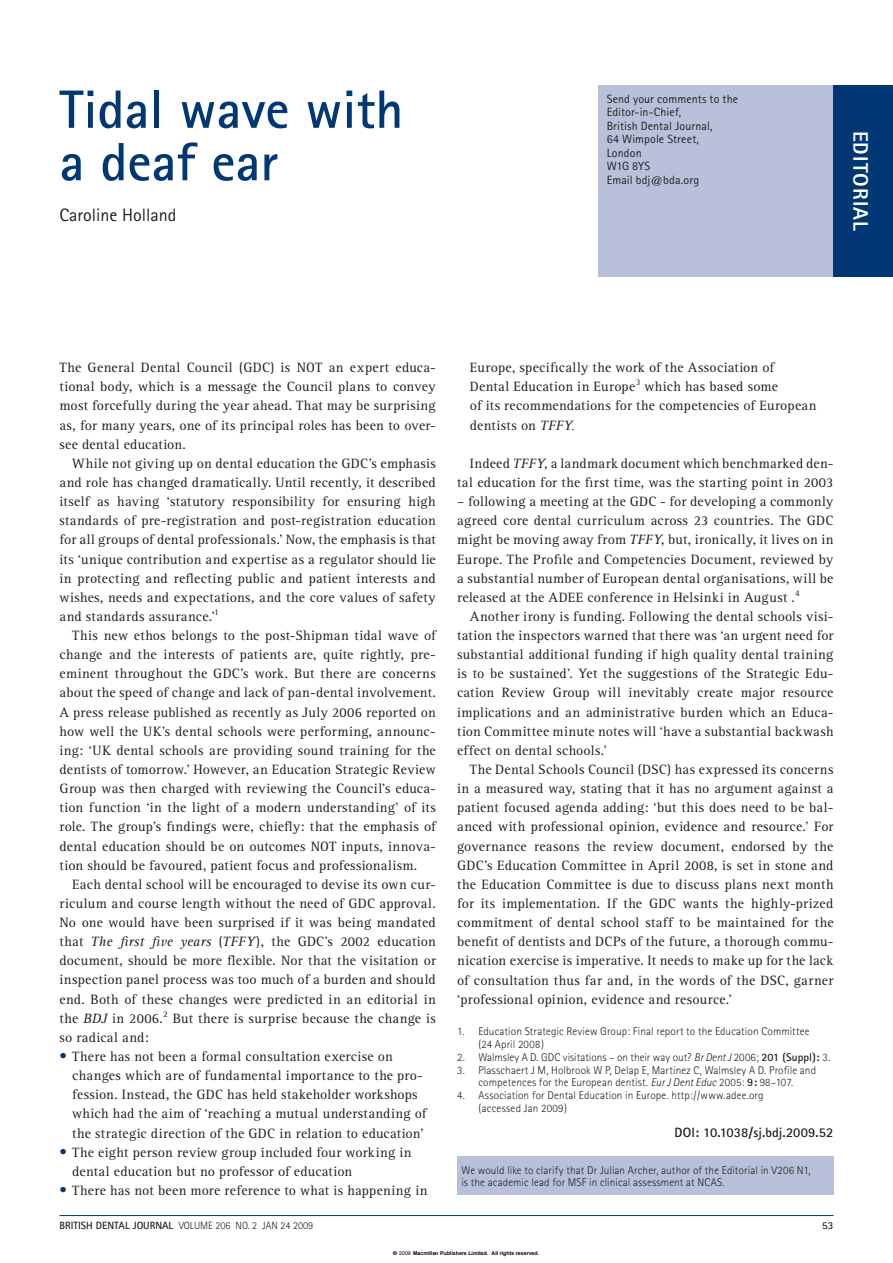
<style>
.page{position:relative;width:893px;height:1263px;background:#fff}
.page>*{position:absolute;margin:0;border:0;box-sizing:border-box;transform-origin:0 0}
.t1{font:700 54px/52.5px "Rotis Sans Serif";color:#013775}
.t2{font:800 21px "Rotis Sans Serif";letter-spacing:.05em;color:#fff}
.t3{font:18px "Rotis Sans Serif";color:#231f20}
.t4{font:13.95px/19.2px "Rotis Serif";letter-spacing:.02em;color:#231f20;text-align:justify}
.t5{font:700 13.5px "Rotis Sans Serif";letter-spacing:.005em;color:#231f20}
.t6{font:12px/13.5px "Rotis Sans Serif";letter-spacing:.01em;color:#231f20}
.t7{font:300 11.25px/12.8px "Rotis Sans Serif";letter-spacing:.01em;color:#231f20}
.t8{font:300 10.5px "Rotis Sans Serif";color:#231f20}
.t9{font:700 10.5px "Rotis Sans Serif";color:#231f20}
.t10{font:700 5.25px "Arial";color:#000}
.s1{font-style:italic}
.s2{font-family:"Rotis Sans Serif";font-size:15px;color:#013775}
.s3{font-family:"Times New Roman";font-style:italic}
.s4{font-weight:700}
.s5{font-family:"Helvetica"}
.s6{font-weight:400}
</style>
<div class="page">
<hr style="left:59px;top:1215px;width:774px;height:1px;background:#013775">
<div style="left:598px;top:85px;width:295px;height:191px;background:#b9c0d9"></div>
<div style="left:833px;top:85px;width:60px;height:191px;background:#013775"></div>
<div style="left:457px;top:1157px;width:376px;height:38px;background:#b9c0d9"></div>
<h1 class="t1" style="left:59px;top:89px;width:345px">Tidal wave with a deaf ear</h1>
<p class="t3" style="left:59px;top:209px;width:118px">Caroline Holland</p>
<p class="t6" style="left:607px;top:93px;width:133px">Send your comments to the<br>Editor-in-Chief,<br>British Dental Journal,<br>64 Wimpole Street,<br>London<br>W1G 8YS<br>Email bdj@bda.org</p>
<h2 class="t2" style="left:868px;top:131px;width:102px;rotate:90deg">EDITORIAL</h2>
<p class="t4" style="left:59px;top:359px;width:378px">The General Dental Council (GDC) is NOT an expert educa&shy;tional body, which is a message the Council plans to convey most forcefully during the year ahead. That may be surprising as, for many years, one of its principal roles has been to over&shy;see dental education.</p>
<p class="t4" style="left:59px;top:455px;width:378px;text-indent:13px">While not giving up on dental education the GDC’s emphasis and role has changed dramatically. Until recently, it described itself as having ‘statutory responsibility for ensuring high standards of pre-registration and post-registration education for all groups of dental professionals.’ Now, the emphasis is that its ‘unique contribution and expertise as a regulator should lie in protecting and reflecting public and patient interests and wishes, needs and expectations, and the core values of safety and standards assurance.'<sup>1</sup></p>
<p class="t4" style="left:59px;top:627px;width:378px;text-indent:13px">This new ethos belongs to the post-Shipman tidal wave of change and the interests of patients are, quite rightly, pre&shy;eminent throughout the GDC’s work. But there are concerns about the speed of change and lack of pan-dental involvement.<br>A press release published as recently as July 2006 reported on how well the UK’s dental schools were performing, announc&shy;ing: ‘UK dental schools are providing sound training for the dentists of tomorrow.' However, an Education Strategic Review Group was then charged with reviewing the Council’s educa&shy;tion function ‘in the light of a modern understanding’ of its role. The group’s findings were, chiefly: that the emphasis of dental education should be on outcomes NOT inputs, innova&shy;tion should be favoured, patient focus and professionalism.</p>
<p class="t4" style="left:59px;top:876px;width:378px;text-indent:13px">Each dental school will be encouraged to devise its own cur&shy;riculum and course length without the need of GDC approval.<br>No one would have been surprised if it was being mandated that <span class="s1">The first five years</span> (<span class="s1">TFFY</span>), the GDC’s 2002 education document, should be more flexible. Nor that the visitation or inspection panel process was too much of a burden and should end. Both of these changes were predicted in an editorial in the <span class="s1">BDJ</span> in 2006.<sup>2</sup> But there is surprise because the change is so radical and:</p>
<p class="t4" style="left:72px;top:1048px;width:356px;text-align:left;text-indent:-13px"><span class="s2">•</span> There has not been a formal consultation exercise on changes which are of fundamental importance to the pro&shy;fession. Instead, the GDC has held stakeholder workshops which had the aim of ‘reaching a mutual understanding of the strategic direction of the GDC in relation to education’</p>
<p class="t4" style="left:72px;top:1144px;width:341px;text-indent:-13px"><span class="s2">•</span> The eight person review group included four working in dental education but no professor of education</p>
<p class="t4" style="left:59px;top:1182px;width:369px"><span class="s2">•</span> There has not been more reference to what is happening in</p>
<p class="t4" style="left:470px;top:359px;width:348px;text-align:left">Europe, specifically the work of the Association of Dental Education in Europe<sup>3</sup> which has based some<br>of its recommendations for the competencies of European dentists on <span class="s1">TFFY</span><span class="s3">.</span></p>
<p class="t4" style="left:457px;top:455px;width:378px;text-align:right">Indeed <span class="s1">TFFY,</span> a landmark document which benchmarked den&shy;tal education for the first time, was the starting point in 2003</p>
<p class="t4" style="left:457px;top:493px;width:378px">– following a meeting at the GDC - for developing a commonly agreed core dental curriculum across 23 countries. The GDC might be moving away from <span class="s1">TFFY</span>, but, ironically, it lives on in Europe. The Profile and Competencies Document, reviewed by a substantial number of European dental organisations, will be released at the ADEE conference in Helsinki in August .<sup>4</sup></p>
<p class="t4" style="left:457px;top:608px;width:378px;text-indent:13px">Another irony is funding. Following the dental schools visi&shy;tation the inspectors warned that there was ‘an urgent need for substantial additional funding if high quality dental training is to be sustained'. Yet the suggestions of the Strategic Edu&shy;cation Review Group will inevitably create major resource implications and an administrative burden which an Educa&shy;tion Committee minute notes will ‘have a substantial backwash effect on dental schools.'</p>
<p class="t4" style="left:457px;top:761px;width:378px;text-indent:13px">The Dental Schools Council (DSC) has expressed its concerns in a measured way, stating that it has no argument against a patient focused agenda adding: ‘but this does need to be bal&shy;anced with professional opinion, evidence and resource.' For governance reasons the review document, endorsed by the GDC’s Education Committee in April 2008, is set in stone and the Education Committee is due to discuss plans next month for its implementation. If the GDC wants the highly-prized commitment of dental school staff to be maintained for the benefit of dentists and DCPs of the future, a thorough commu&shy;nication exercise is imperative. It needs to make up for the lack of consultation thus far and, in the words of the DSC, garner ‘professional opinion, evidence and resource.'</p>
<p class="t7" style="left:478px;top:1026px;width:333px;text-indent:-21px">1. Education Strategic Review Group: Final report to the Education Committee (24 April 2008)</p>
<p class="t7" style="left:457px;top:1052px;width:374px">2. Walmsley A D. GDC visitations – on their way out? <span class="s1">Br Dent J</span> 2006; <span class="s4">201 (Suppl):</span> 3.</p>
<p class="t7" style="left:457px;top:1065px;width:360px;text-align:center">3. Plasschaert J M, Holbrook W P, Delap E, Martinez C, Walmsley A D. Profile and competences for the European dentist. <span class="s1">Eur J Dent Educ</span> 2005: <span class="s4">9:</span> 98–107.</p>
<p class="t7" style="left:478px;top:1090px;width:287px;text-indent:-21px">4. Association for Dental Education in Europe. http://www.adee.org (accessed Jan 2009)</p>
<p class="t5" style="left:674px;top:1128px;width:160px">DOI: 10.1038/sj.bdj.2009.52</p>
<p class="t7" style="left:461px;top:1165px;width:351px">We would like to clarify that Dr Julian Archer, author of the Editorial in V206 N1, is the academic lead for MSF in clinical assessment at NCAS.</p>
<p class="t8" style="left:59px;top:1221px;width:255px"><span class="s4">BRITISH DENTAL JOURNAL</span> VOLUME 206 NO. 2 JAN 24 2009</p>
<p class="t9" style="left:822px;top:1221px;width:13px">53</p>
<p class="t10" style="left:393px;top:1250px;width:148px"><span class="s5">©</span> <span class="s6">2009</span> Macmillan Publishers Limited. All rights reserved.</p>
</div>
